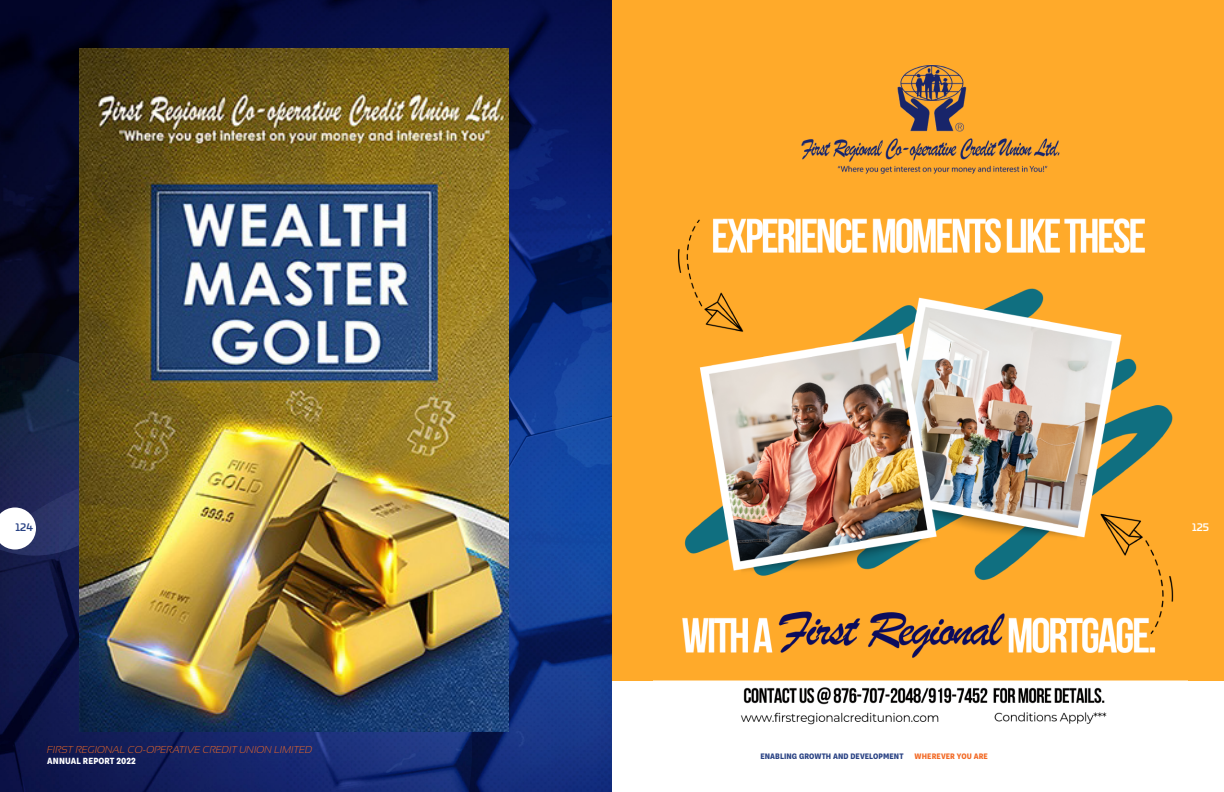
<style>
.page{position:relative;width:1224px;height:792px;background:#fff}
.page>*{position:absolute;margin:0;border:0;box-sizing:border-box;transform-origin:0 0}
.t1{font:italic 300 10px "Sansation";color:#f26924}
.t2{font:500 10px "Univia Pro";color:#fff}
.t3{font:500 10px "Univia Pro";color:#284183}
.t4{font:800 condensed 9px "Supria Sans";letter-spacing:.015em;color:#fff}
.t5{font:800 condensed 8px "Supria Sans";letter-spacing:.015em;color:#284183}
.t6{font:800 condensed 8px "Supria Sans";letter-spacing:.015em;color:#f26924}
</style>
<div class="page">
<svg style="left:0;top:0;width:612px;height:792px"></svg>
<svg style="left:0;top:556px;width:472px;height:236px"></svg>
<svg style="left:0;top:353px;width:80px;height:203px"></svg>
<div style="left:612px;top:0;width:612px;height:680px;background:#ffaa2a"></div>
<img style="left:80px;top:48px;width:428px;height:684px">
<img style="left:653px;top:64px;width:535px;height:661px">
<p class="t3" style="left:16px;top:519px;width:19px">124</p>
<p class="t1" style="left:47px;top:744px;width:267px">FIRST REGIONAL CO-OPERATIVE CREDIT UNION LIMITED</p>
<p class="t4" style="left:47px;top:755px;width:90px">ANNUAL REPORT 2022</p>
<p class="t5" style="left:760px;top:751px;width:145px">ENABLING GROWTH AND DEVELOPMENT</p>
<p class="t6" style="left:915px;top:751px;width:75px">WHEREVER YOU ARE</p>
<p class="t2" style="left:1192px;top:519px;width:18px">125</p>
</div>
